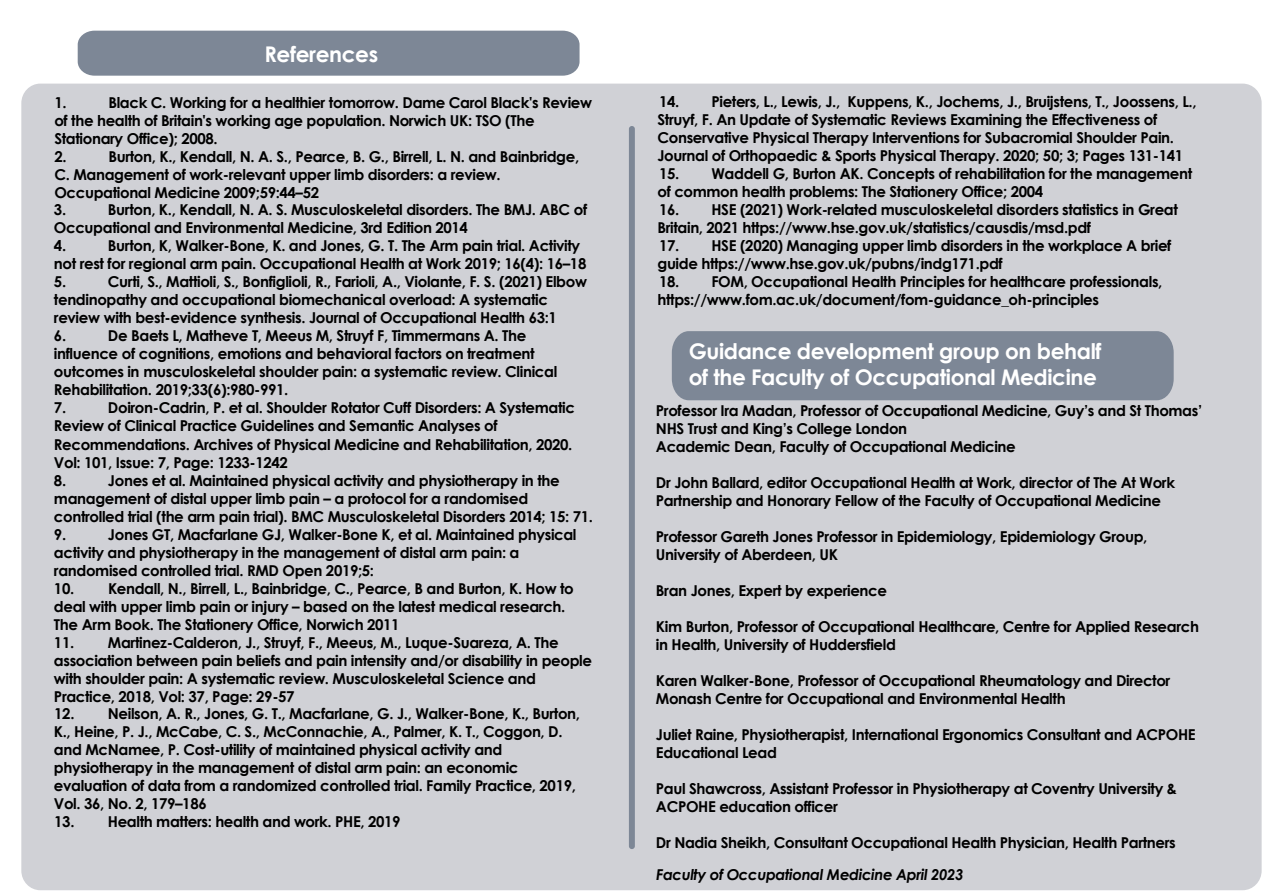
<style>
.page{position:relative;width:1263px;height:893px;background:#fff}
.page>*{position:absolute;margin:0;border:0;box-sizing:border-box;transform-origin:0 0}
.t1{font:700 21.6px/26px "Century Gothic";letter-spacing:-.015em;color:#fff}
.t2{font:700 21.6px "Century Gothic";letter-spacing:-.015em;color:#fff}
.t3{font:700 15px/18px "Century Gothic";letter-spacing:-.025em;color:#000}
.t4{font:700 15px/18px "Century Gothic";letter-spacing:-.025em;color:#000}
.t5{font:italic 700 15px "Century Gothic";letter-spacing:-.025em;color:#000}
.s1{font-style:inherit}
</style>
<div class="page">
<div style="left:21px;top:84px;width:1240px;height:806px;background:#d0d1d6;border-radius:19px"></div>
<div style="left:78px;top:31px;width:501px;height:45px;background:#7d8796"></div>
<div style="left:629px;top:126px;width:6px;height:723px;background:#7d8796;border-radius:3px"></div>
<div style="left:672px;top:331px;width:502px;height:69px;background:#7d8796"></div>
<h1 class="t2" style="left:264px;top:38px;width:115px">References</h1>
<p class="t3" style="left:54px;top:93px;width:539px;text-indent:54px">Black C. Working for a healthier tomorrow. Dame Carol Black's Review of the health of Britain's working age population. Norwich UK: TSO (The Stationary Office); 2008.<br>2.</p>
<p class="t3" style="left:54px;top:93px;width:14px">1.</p>
<p class="t3" style="left:54px;top:147px;width:527px;text-indent:54px">Burton, K., Kendall, N. A. S., Pearce, B. G., Birrell, L. N. and Bainbridge, C. Management of work-relevant upper limb disorders: a review.<br>Occupational Medicine 2009;59:44–52<br>3.</p>
<p class="t3" style="left:54px;top:200px;width:535px;text-indent:54px">Burton, K., Kendall, N. A. S. Musculoskeletal disorders. The BMJ. ABC of<br>Occupational and Environmental Medicine, 3rd Edition 2014<br>4.</p>
<p class="t3" style="left:54px;top:236px;width:534px;text-indent:54px">Burton, K, Walker-Bone, K. and Jones, G. T. The Arm pain trial. Activity not rest for regional arm pain. Occupational Health at Work 2019; 16(4): 16–18<br>5.</p>
<p class="t3" style="left:54px;top:272px;width:534px;text-indent:54px">Curti, S., Mattioli, S., Bonfiglioli, R., Farioli, A., Violante, F. S. (2021) Elbow tendinopathy and occupational biomechanical overload: A systematic review with best-evidence synthesis. Journal of Occupational Health 63:1<br>6.</p>
<p class="t3" style="left:54px;top:326px;width:505px;text-indent:54px">De Baets L, Matheve T, Meeus M, Struyf F, Timmermans A. The influence of cognitions, emotions and behavioral factors on treatment outcomes in musculoskeletal shoulder pain: a systematic review. Clinical Rehabilitation. 2019;33(6):980-991.<br>7.</p>
<p class="t3" style="left:54px;top:398px;width:523px;text-indent:54px">Doiron-Cadrin, P. et al. Shoulder Rotator Cuff Disorders: A Systematic Review of Clinical Practice Guidelines and Semantic Analyses of Recommendations. Archives of Physical Medicine and Rehabilitation, 2020.<br>Vol: 101, Issue: 7, Page: 1233-1242<br>8.</p>
<p class="t3" style="left:54px;top:470px;width:541px;text-indent:54px">Jones et al. Maintained physical activity and physiotherapy in the management of distal upper limb pain – a protocol for a randomised controlled trial (the arm pain trial). BMC Musculoskeletal Disorders 2014; 15: 71.<br>9.</p>
<p class="t3" style="left:54px;top:524px;width:524px;text-indent:54px">Jones GT, Macfarlane GJ, Walker-Bone K, et al. Maintained physical activity and physiotherapy in the management of distal arm pain: a randomised controlled trial. RMD Open 2019;5:</p>
<p class="t3" style="left:54px;top:578px;width:521px">10. Kendall, N., Birrell, L., Bainbridge, C., Pearce, B and Burton, K. How to deal with upper limb pain or injury – based on the latest medical research.<br>The Arm Book. The Stationery Office, Norwich 2011</p>
<p class="t3" style="left:54px;top:632px;width:540px">11. Martinez-Calderon, J., Struyf, F., Meeus, M., Luque-Suareza, A. The association between pain beliefs and pain intensity and/or disability in people with shoulder pain: A systematic review. Musculoskeletal Science and Practice, 2018, Vol: 37, Page: 29-57</p>
<p class="t3" style="left:54px;top:704px;width:528px"><span class="s1">12.</span> Neilson, A. R., Jones, G. T., Macfarlane, G. J., Walker-Bone, K., Burton, K., Heine, P. J., McCabe, C. S., McConnachie, A., Palmer, K. T., Coggon, D. and McNamee, P. Cost-utility of maintained physical activity and physiotherapy in the management of distal arm pain: an economic evaluation of data from a randomized controlled trial. Family Practice, 2019, Vol. 36, No. 2, 179–186</p>
<p class="t3" style="left:54px;top:812px;width:348px"><span class="s1">13.</span> Health matters: health and work. PHE, 2019</p>
<p class="t3" style="left:657px;top:92px;width:541px"><span class="s1">14.</span> Pieters, L., Lewis, J., Kuppens, K., Jochems, J., Bruijstens, T., Joossens, L., Struyf, F. An Update of Systematic Reviews Examining the Effectiveness of Conservative Physical Therapy Interventions for Subacromial Shoulder Pain.<br>Journal of Orthopaedic &amp; Sports Physical Therapy. 2020; 50; 3; Pages 131-141</p>
<p class="t3" style="left:657px;top:164px;width:536px"><span class="s1">15.</span> Waddell G, Burton AK. Concepts of rehabilitation for the management of common health problems: The Stationery Office; 2004</p>
<p class="t3" style="left:657px;top:200px;width:522px"><span class="s1">16.</span> HSE (2021) Work-related musculoskeletal disorders statistics in Great<br>Britain, 2021 https://www.hse.gov.uk/statistics/causdis/msd.pdf</p>
<p class="t3" style="left:657px;top:236px;width:515px"><span class="s1">17.</span> HSE (2020) Managing upper limb disorders in the workplace A brief guide https://www.hse.gov.uk/pubns/indg171.pdf</p>
<p class="t4" style="left:657px;top:272px;width:506px">18. FOM, Occupational Health Principles for healthcare professionals, https://www.fom.ac.uk/document/fom-guidance_oh-principles</p>
<h1 class="t1" style="left:689px;top:337px;width:414px">Guidance development group on behalf of the Faculty of Occupational Medicine</h1>
<p class="t3" style="left:656px;top:400px;width:548px">Professor Ira Madan, Professor of Occupational Medicine, Guy’s and St Thomas’<br>NHS Trust and King’s College London<br>Academic Dean, Faculty of Occupational Medicine</p>
<p class="t3" style="left:656px;top:472px;width:521px">Dr John Ballard, editor Occupational Health at Work, director of The At Work<br>Partnership and Honorary Fellow of the Faculty of Occupational Medicine</p>
<p class="t3" style="left:656px;top:526px;width:493px">Professor Gareth Jones Professor in Epidemiology, Epidemiology Group,<br>University of Aberdeen, UK</p>
<p class="t3" style="left:656px;top:580px;width:233px">Bran Jones, Expert by experience</p>
<p class="t3" style="left:656px;top:616px;width:544px">Kim Burton, Professor of Occupational Healthcare, Centre for Applied Research in Health, University of Huddersfield</p>
<p class="t3" style="left:656px;top:670px;width:516px">Karen Walker-Bone, Professor of Occupational Rheumatology and Director<br>Monash Centre for Occupational and Environmental Health</p>
<p class="t3" style="left:656px;top:724px;width:541px">Juliet Raine, Physiotherapist, International Ergonomics Consultant and ACPOHE<br>Educational Lead</p>
<p class="t3" style="left:656px;top:778px;width:523px">Paul Shawcross, Assistant Professor in Physiotherapy at Coventry University &amp;<br>ACPOHE education officer</p>
<p class="t3" style="left:656px;top:832px;width:521px">Dr Nadia Sheikh, Consultant Occupational Health Physician, Health Partners</p>
<p class="t5" style="left:656px;top:863px;width:309px">Faculty of Occupational Medicine April 2023</p>
</div>
